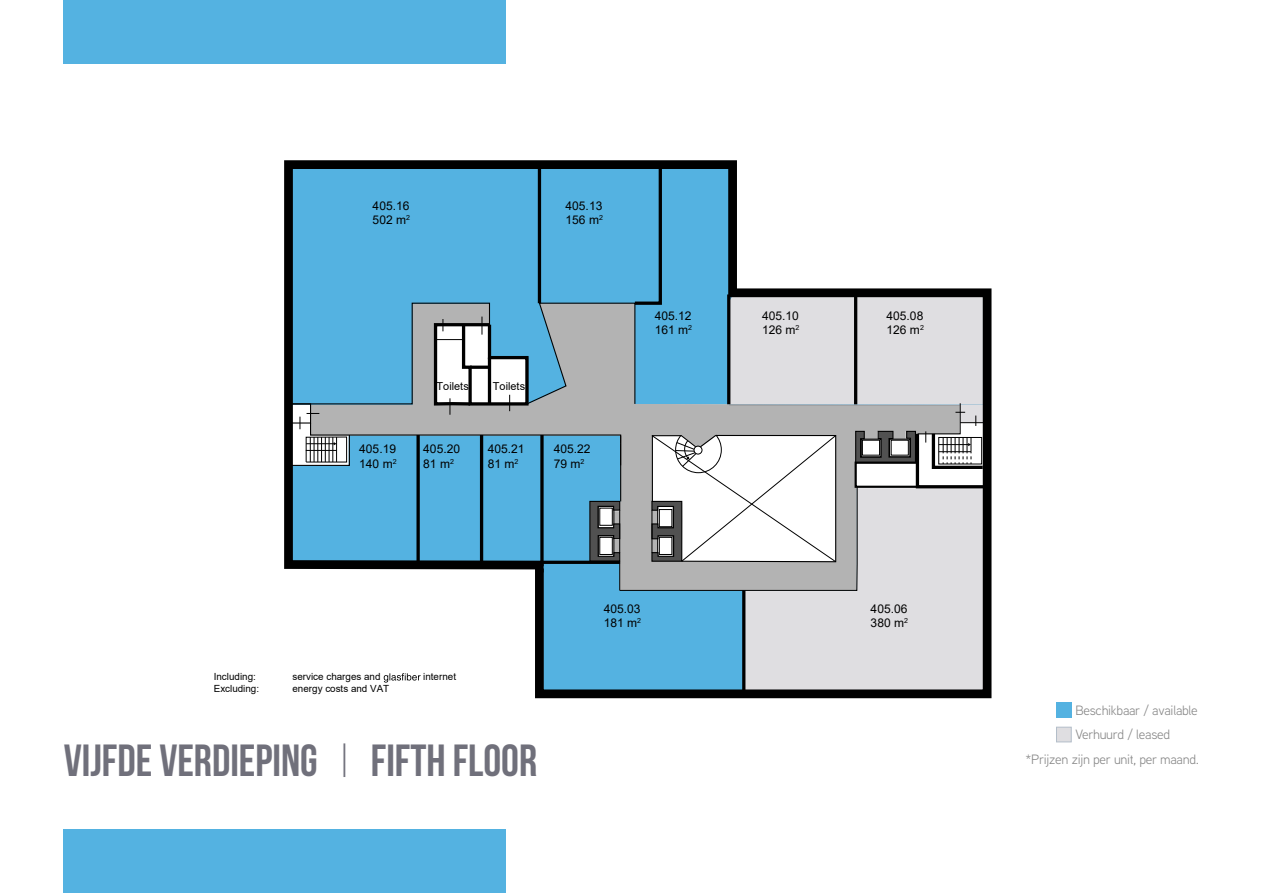
<style>
.page{position:relative;width:1263px;height:893px;background:#fff}
.page>*{position:absolute;margin:0;border:0;box-sizing:border-box;transform-origin:0 0}
.Heading_A{font:45px "Bebas Neue";color:#70707b}
.Bullet{font:13.5px "Aaux Next";letter-spacing:-.02em;color:#878787}
.t1{font:12px/14.4px "Arial";color:#000}
.t2{font:10.95px "Arial";color:#000}
.t3{font:9.9px "Arial";color:#000}
.s1{font-style:inherit}
</style>
<div class="page">
<div style="left:64px;top:0;width:442px;height:64px;background:#54b2e1"></div>
<div style="left:64px;top:829px;width:442px;height:64px;background:#54b2e1"></div>
<svg style="left:284px;top:160px;width:708px;height:539px"></svg>
<hr style="left:742px;top:590px;width:3px;height:104px;background:#000">
<div style="left:1056px;top:702px;width:15px;height:16px;background:#54b2e1"></div>
<div style="left:1056px;top:727px;width:15px;height:15px;background:#dfdee1;border:1px solid #b3bec9"></div>
<svg style="left:287px;top:164px;width:701px;height:426px"></svg>
<svg style="left:743px;top:488px;width:242px;height:205px;background:#d5d4d6"></svg>
<p class="t1" style="left:373px;top:198px;width:39px">405.16<br>502 m<sup>2</sup></p>
<p class="t1" style="left:566px;top:198px;width:39px">405.13<br>156 m<sup>2</sup></p>
<p class="t2" style="left:437px;top:378px;width:34px">Toilets</p>
<p class="t2" style="left:493px;top:378px;width:34px">Toilets</p>
<p class="t1" style="left:359px;top:442px;width:39px">405.19<br>140 m<sup>2</sup></p>
<p class="t1" style="left:423px;top:442px;width:38px">405.20<br>81 m<sup>2</sup></p>
<p class="t1" style="left:488px;top:442px;width:38px">405.21<br>81 m<sup>2</sup></p>
<p class="t1" style="left:554px;top:442px;width:38px">405.22<br>79 m<sup>2</sup></p>
<p class="t1" style="left:655px;top:308px;width:39px">405.12<br>161 m<sup>2</sup></p>
<p class="t1" style="left:762px;top:308px;width:39px">405.10<br>126 m<sup>2</sup></p>
<p class="t1" style="left:886px;top:308px;width:39px">405.08<br>126 m<sup>2</sup></p>
<p class="t3" style="left:214px;top:670px;width:44px">Including:</p>
<p class="t3" style="left:292px;top:670px;width:90px">service charges and</p>
<p class="t3" style="left:423px;top:670px;width:34px">internet</p>
<p class="t3" style="left:214px;top:682px;width:47px">Excluding:</p>
<p class="t3" style="left:292px;top:682px;width:98px">energy costs and VAT</p>
<p class="Heading_A" style="left:64px;top:736px;width:475px">VIJFDE VERDIEPING <span class="s1">|</span> FIFTH FLOOR</p>
<p class="t1" style="left:604px;top:601px;width:39px">405.03<br>181 m<sup>2</sup></p>
<p class="t1" style="left:871px;top:601px;width:39px">405.06<br>380 m<sup>2</sup></p>
<p class="Bullet" style="left:1075px;top:701px;width:124px">Beschikbaar / available</p>
<p class="Bullet" style="left:1075px;top:725px;width:96px">Verhuurd / leased</p>
<p class="Bullet" style="left:1025px;top:750px;width:175px">*Prijzen zijn per unit, per maand.</p>
</div>
